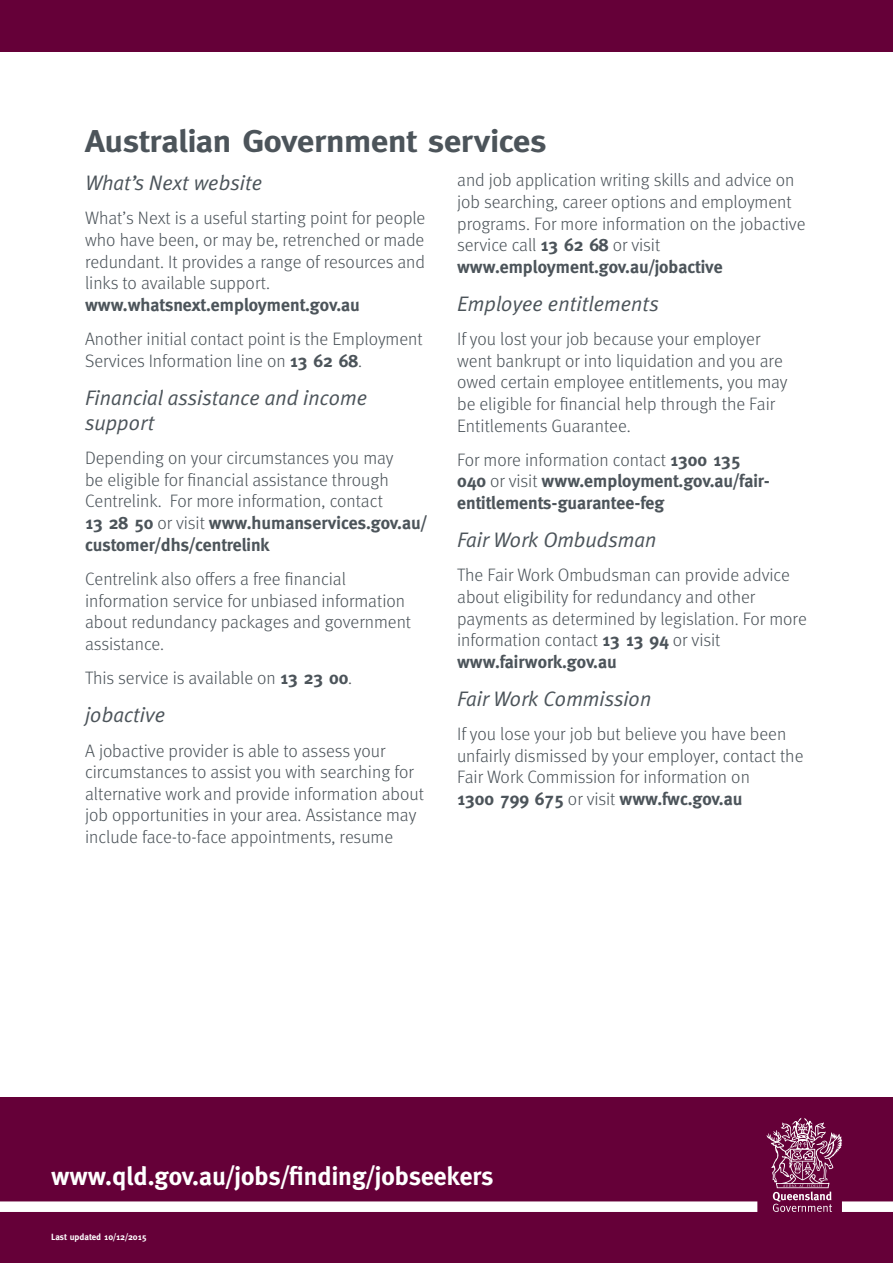
<style>
.page{position:relative;width:893px;height:1263px;background:#fff}
.page>*{position:absolute;margin:0;border:0;box-sizing:border-box;transform-origin:0 0}
.Section_Header_Caps{font:700 31.5px "Meta";letter-spacing:-.01em;color:#4c545a;scale:1.1 1}
.t1{font:700 25.8px "Meta";color:#fff}
.t2{font:italic 21px/25.2px "Meta Plus Normal";color:#4c545a}
.t3{font:300 18px/21.6px "Meta OT";color:#4c545a}
.t4{font:700 18px/21.6px "Meta";color:#4c545a}
.t5{font:700 9px "Meta";color:#fff}
.s1{font-family:"Meta";font-weight:700}
.s2{font-family:"Meta OT";font-weight:300}
</style>
<div class="page">
<div style="left:0;top:1098px;width:893px;height:165px;background:#650038"></div>
<svg style="left:767px;top:1118px;width:75px;height:94px"></svg>
<div style="left:0;top:1201px;width:757px;height:11px;background:#fff"></div>
<div style="left:842px;top:1201px;width:51px;height:11px;background:#fff"></div>
<div style="left:0;top:0;width:893px;height:51px;background:#650038"></div>
<p class="Section_Header_Caps" style="left:85px;top:123px;width:421px">Australian Government services</p>
<p class="t2" style="left:85px;top:170px;width:179px">What’s Next website</p>
<p class="t3" style="left:85px;top:208px;width:342px">What’s Next is a useful starting point for people who have been, or may be, retrenched or made redundant. It provides a range of resources and links to available support. <span class="s1">www.whatsnext.employment.gov.au</span></p>
<p class="t3" style="left:85px;top:328px;width:339px">Another initial contact point is the Employment<br>Services Information line on <span class="s1">13 62 68</span>.</p>
<p class="t2" style="left:85px;top:384px;width:284px">Financial assistance and income support</p>
<p class="t3" style="left:85px;top:448px;width:343px">Depending on your circumstances you may<br>be eligible for financial assistance through Centrelink. For more information, contact<br><span class="s1">13 28 50</span> or visit <span class="s1">www.humanservices.gov.au/ customer/dhs/centrelink</span></p>
<p class="t3" style="left:85px;top:568px;width:328px">Centrelink also offers a free financial information service for unbiased information about redundancy packages and government assistance.</p>
<p class="t3" style="left:85px;top:667px;width:269px">This service is available on <span class="s1">13 23 00</span>.</p>
<p class="t2" style="left:85px;top:702px;width:82px">jobactive</p>
<p class="t3" style="left:85px;top:740px;width:341px">A jobactive provider is able to assess your circumstances to assist you with searching for alternative work and provide information about job opportunities in your area. Assistance may include face-to-face appointments, resume</p>
<p class="t3" style="left:457px;top:170px;width:350px">and job application writing skills and advice on job searching, career options and employment programs. For more information on the jobactive service call <span class="s1">13 62 68</span> or visit <span class="s1">www.employment.gov.au/jobactive</span></p>
<p class="t2" style="left:457px;top:291px;width:203px">Employee entitlements</p>
<p class="t3" style="left:457px;top:328px;width:332px">If you lost your job because your employer went bankrupt or into liquidation and you are owed certain employee entitlements, you may be eligible for financial help through the Fair Entitlements Guarantee.</p>
<p class="t4" style="left:457px;top:449px;width:314px"><span class="s2">For more information contact</span> 1300 135<br>040 <span class="s2">or visit</span> www.employment.gov.au/fair&shy;entitlements-guarantee-feg</p>
<p class="t2" style="left:457px;top:527px;width:201px">Fair Work Ombudsman</p>
<p class="t3" style="left:457px;top:565px;width:351px">The Fair Work Ombudsman can provide advice about eligibility for redundancy and other payments as determined by legislation. For more information contact <span class="s1">13 13 94</span> or visit <span class="s1">www.fairwork.gov.au</span></p>
<p class="t2" style="left:457px;top:686px;width:196px">Fair Work Commission</p>
<p class="t3" style="left:457px;top:723px;width:348px">If you lose your job but believe you have been unfairly dismissed by your employer, contact the Fair Work Commission for information on<br><span class="s1">1300 799 675</span> or visit <span class="s1">www.fwc.gov.au</span></p>
<p class="t1" style="left:51px;top:1161px;width:444px">www.qld.gov.au/jobs/finding/jobseekers</p>
<p class="t5" style="left:51px;top:1231px;width:97px">Last updated 10/12/2015</p>
</div>
